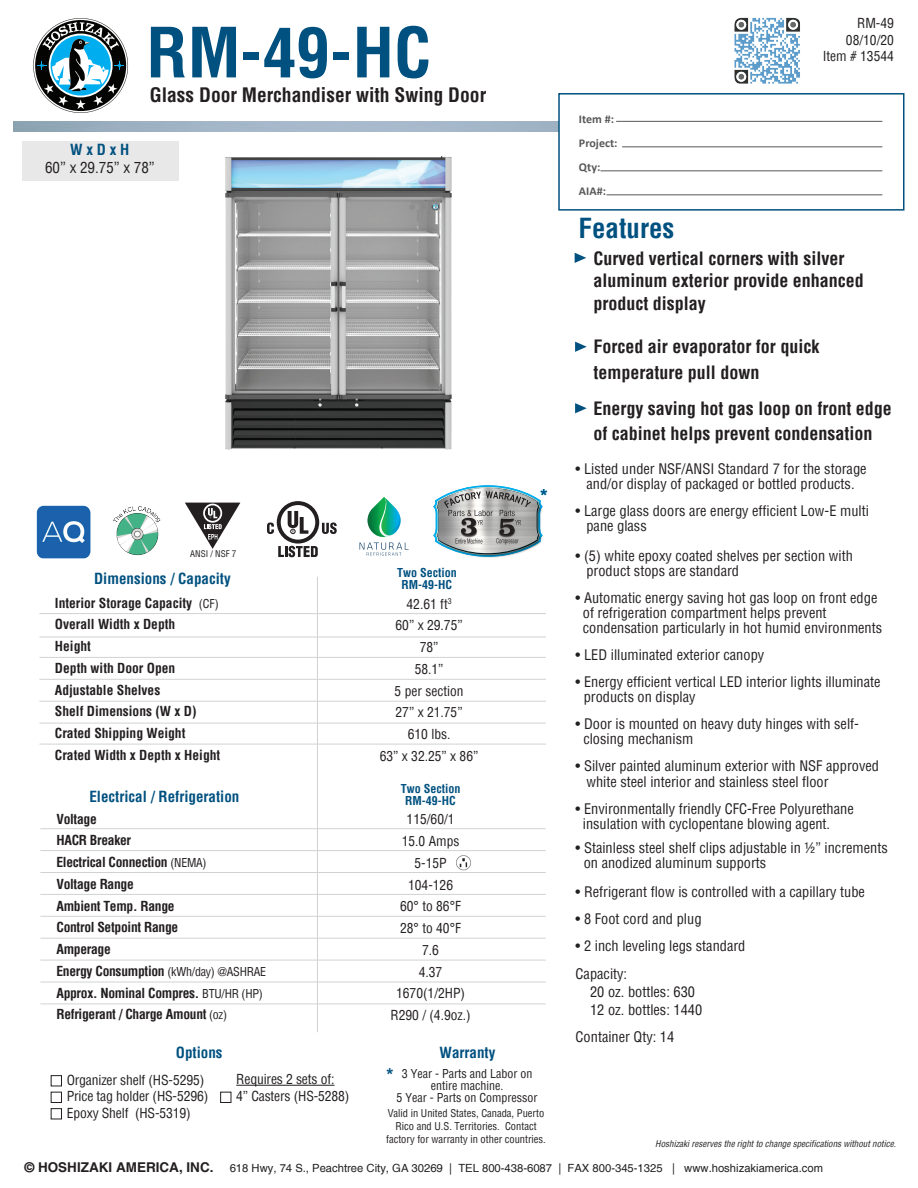
<style>
.page{position:relative;width:918px;height:1188px;background:#fff}
.page>*{position:absolute;margin:0;border:0;box-sizing:border-box;transform-origin:0 0}
.t1{font:700 condensed 67.5px "Helvetica";color:#015180}
.t2{font:700 condensed 27px "Helvetica";color:#015180}
.t3{font:700 condensed 19.5px "Helvetica";color:#231f20}
.t4{font:700 condensed 18px/22.5px "Helvetica";color:#231f20}
.t5{font:700 18px "Arial";color:#015180}
.t6{font:700 18px "Arial";color:#00aeef}
.t7{font:700 condensed 15px "Helvetica";color:#015180}
.t8{font:condensed 15px "Helvetica";color:#231f20}
.t9{font:condensed 14.25px/15px "Helvetica";color:#231f20}
.t10{font:condensed 13.5px/21.8px "Helvetica";color:#231f20;text-align:center}
.t11{font:700 condensed 13.5px/21.8px "Helvetica";letter-spacing:-.02em;color:#231f20}
.t12{font:700 condensed 13.5px/21.8px "Helvetica";color:#231f20}
.t13{font:condensed 12px/12px "Helvetica";color:#231f20;text-align:center}
.t14{font:700 condensed 12px "Helvetica";color:#015180}
.t15{font:700 12px/24px "Calibri";color:#57585a}
.t16{font:11.25px "Helvetica";color:#231f20}
.t17{font:condensed 10.5px/12.6px "Helvetica";color:#231f20;text-align:center}
.t18{font:italic condensed 9px "Helvetica";color:#231f20}
.t19{font:condensed 9px "Helvetica";color:#231f20}
.s1{font-weight:400;font-size:12px}
.s2{font-weight:700;font-size:13.5px}
</style>
<div class="page">
<div style="left:558px;top:93px;width:346px;height:118px;background:#fff;border:2px solid #015180"></div>
<svg style="left:33px;top:18px;width:95px;height:95px"></svg>
<hr style="left:616px;top:121px;width:266px;height:1px;background:#57585a">
<hr style="left:622px;top:146px;width:260px;height:1px;background:#57585a">
<hr style="left:600px;top:170px;width:282px;height:1px;background:#57585a">
<hr style="left:607px;top:194px;width:275px;height:1px;background:#57585a">
<div style="left:23px;top:141px;width:156px;height:40px;background:#e8e8e9"></div>
<hr style="left:317px;top:577px;width:1px;height:455px;background:#d1d2d4">
<img style="left:456px;top:855px;width:15px;height:15px">
<img style="left:225px;top:156px;width:227px;height:294px">
<div style="left:51px;top:1092px;width:11px;height:11px;border:1px solid #231f20"></div>
<div style="left:51px;top:1075px;width:11px;height:11px;border:1px solid #231f20"></div>
<div style="left:51px;top:1108px;width:11px;height:11px;border:1px solid #231f20"></div>
<div style="left:220px;top:1092px;width:11px;height:11px;border:1px solid #231f20"></div>
<hr style="left:236px;top:1085px;width:98px;height:1px;background:#231f20">
<hr style="left:40px;top:960px;width:506px;height:1px;background:#d1d2d4">
<hr style="left:40px;top:938px;width:506px;height:1px;background:#d1d2d4">
<hr style="left:40px;top:916px;width:506px;height:1px;background:#d1d2d4">
<hr style="left:40px;top:894px;width:506px;height:1px;background:#d1d2d4">
<hr style="left:40px;top:872px;width:506px;height:1px;background:#d1d2d4">
<hr style="left:40px;top:850px;width:506px;height:1px;background:#d1d2d4">
<hr style="left:40px;top:828px;width:506px;height:1px;background:#d1d2d4">
<hr style="left:40px;top:982px;width:506px;height:1px;background:#d1d2d4">
<hr style="left:40px;top:1004px;width:506px;height:1px;background:#d1d2d4">
<hr style="left:39px;top:613px;width:507px;height:1px;background:#d1d2d4">
<hr style="left:39px;top:637px;width:507px;height:1px;background:#d1d2d4">
<hr style="left:39px;top:657px;width:507px;height:1px;background:#d1d2d4">
<hr style="left:39px;top:679px;width:507px;height:1px;background:#d1d2d4">
<hr style="left:39px;top:701px;width:507px;height:1px;background:#d1d2d4">
<hr style="left:39px;top:723px;width:507px;height:1px;background:#d1d2d4">
<hr style="left:39px;top:744px;width:507px;height:1px;background:#d1d2d4">
<img style="left:734px;top:17px;width:66px;height:67px">
<svg style="left:575px;top:253px;width:11px;height:10px"></svg>
<svg style="left:575px;top:342px;width:12px;height:10px"></svg>
<svg style="left:575px;top:403px;width:12px;height:10px"></svg>
<img style="left:433px;top:485px;width:110px;height:72px">
<img style="left:113px;top:506px;width:48px;height:50px">
<svg style="left:267px;top:501px;width:70px;height:56px"></svg>
<svg style="left:185px;top:503px;width:55px;height:46px"></svg>
<svg style="left:360px;top:497px;width:49px;height:59px"></svg>
<img style="left:36px;top:505px;width:54px;height:54px">
<h1 class="t1" style="left:146px;top:8px;width:286px">RM-49-HC</h1>
<h3 class="t3" style="left:150px;top:82px;width:338px">Glass Door Merchandiser with Swing Door</h3>
<p class="t7" style="left:70px;top:140px;width:61px">W x D x H</p>
<p class="t8" style="left:45px;top:158px;width:111px">60” x 29.75” x 78”</p>
<p class="t19" style="left:190px;top:548px;width:48px">ANSI / NSF 7</p>
<p class="t7" style="left:94px;top:569px;width:138px">Dimensions / Capacity</p>
<p class="t12" style="left:55px;top:592px;width:167px">Interior Storage Capacity <span class="s1">(CF)<br></span>Overall Width x Depth<br>Height<br>Depth with Door Open<br>Adjustable Shelves<br>Shelf Dimensions (W x D)<br>Crated Shipping Weight<br>Crated Width x Depth x Height</p>
<p class="t7" style="left:89px;top:786px;width:151px">Electrical / Refrigeration</p>
<p class="t11" style="left:56px;top:808px;width:211px">Voltage<br>HACR Breaker<br>Electrical Connection <span class="s1">(NEMA)<br></span>Voltage Range<br>Ambient Temp. Range<br>Control Setpoint Range<br>Amperage<br>Energy Consumption <span class="s1">(kWh/day) @ASHRAE<br></span>Approx. Nominal Compres. <span class="s1">BTU/HR (HP)<br></span>Refrigerant / Charge Amount <span class="s1">(oz)</span></p>
<p class="t7" style="left:176px;top:1042px;width:48px">Options</p>
<p class="t10" style="left:67px;top:1071px;width:143px;line-height:16.5px;text-align:left">Organizer shelf (HS-5295)<br>Price tag holder (HS-5296)<br>Epoxy Shelf (HS-5319)</p>
<p class="t10" style="left:236px;top:1068px;width:100px">Requires 2 sets of:</p>
<p class="t10" style="left:236px;top:1085px;width:115px">4” Casters (HS-5288)</p>
<p class="t14" style="left:397px;top:565px;width:61px">Two Section</p>
<p class="t14" style="left:402px;top:577px;width:52px">RM-49-HC</p>
<p class="t10" style="left:380px;top:593px;width:100px">42.61 ft<sup>3<br></sup>60” x 29.75”<br>78”<br>58.1”<br>5 per section<br>27” x 21.75”<br>610 lbs.<br>63” x 32.25” x 86”</p>
<p class="t14" style="left:401px;top:781px;width:61px">Two Section</p>
<p class="t14" style="left:405px;top:793px;width:52px">RM-49-HC</p>
<p class="t10" style="left:390px;top:808px;width:82px">115/60/1<br>15.0 Amps<br>5-15P<br>104-126<br>60° to 86°F<br>28° to 40°F<br>7.6<br>4.37<br>1670(1/2HP)<br>R290 / (4.9oz.)</p>
<p class="t6" style="left:541px;top:483px;width:9px">*</p>
<p class="t7" style="left:440px;top:1042px;width:57px">Warranty</p>
<p class="t13" style="left:397px;top:1068px;width:142px">3 Year - Parts and Labor on entire machine.<br>5 Year - Parts on Compressor</p>
<p class="t5" style="left:386px;top:1062px;width:9px">*</p>
<p class="t17" style="left:386px;top:1107px;width:161px">Valid in United States, Canada, Puerto<br>Rico and U.S. Territories. Contact factory for warranty in other countries.</p>
<p class="t10" style="left:846px;top:15px;width:50px;line-height:16.2px;text-align:right">RM-49<br>08/10/20</p>
<p class="t15" style="left:579px;top:107px;width:40px">Item #:<br>Project:<br>Qty:<br>AIA#:</p>
<h2 class="t2" style="left:579px;top:210px;width:97px">Features</h2>
<p class="t10" style="left:823px;top:45px;width:73px">Item # 13544</p>
<p class="t4" style="left:593px;top:247px;width:272px">Curved vertical corners with silver aluminum exterior provide enhanced product display</p>
<p class="t4" style="left:593px;top:334px;width:227px;line-height:25.5px">Forced air evaporator for quick temperature pull down</p>
<p class="t4" style="left:593px;top:395px;width:300px;line-height:25.5px">Energy saving hot gas loop on front edge of cabinet helps prevent condensation</p>
<p class="t9" style="left:576px;top:461px;width:293px;text-align:center">• Listed under NSF/ANSI Standard 7 for the storage and/or display of packaged or bottled products.</p>
<p class="t9" style="left:586px;top:503px;width:284px;text-indent:-11px">• Large glass doors are energy efficient Low-E multi pane glass</p>
<p class="t9" style="left:586px;top:548px;width:268px;text-indent:-11px">• (5) white epoxy coated shelves per section with product stops are standard</p>
<p class="t9" style="left:583px;top:590px;width:301px;text-indent:-7px">• Automatic energy saving hot gas loop on front edge of refrigeration compartment helps prevent condensation particularly in hot humid environments</p>
<p class="t9" style="left:576px;top:647px;width:190px">• LED illuminated exterior canopy</p>
<p class="t9" style="left:584px;top:674px;width:298px;text-indent:-8px">• Energy efficient vertical LED interior lights illuminate products on display</p>
<p class="t9" style="left:583px;top:716px;width:277px;text-indent:-8px">• Door is mounted on heavy duty hinges with self&shy;closing mechanism</p>
<p class="t9" style="left:586px;top:757px;width:294px;line-height:16.5px;text-indent:-11px">• Silver painted aluminum exterior with NSF approved white steel interior and stainless steel floor</p>
<p class="t9" style="left:583px;top:801px;width:272px;text-indent:-7px">• Environmentally friendly CFC-Free Polyurethane insulation with cyclopentane blowing agent.</p>
<p class="t9" style="left:584px;top:840px;width:306px;text-indent:-8px">• Stainless steel shelf clips adjustable in ½” increments on anodized aluminum supports</p>
<p class="t9" style="left:576px;top:884px;width:291px">• Refrigerant flow is controlled with a capillary tube</p>
<p class="t9" style="left:576px;top:911px;width:127px">• 8 Foot cord and plug</p>
<p class="t9" style="left:576px;top:931px;width:171px;line-height:28.5px">• 2 inch leveling legs standard<br>Capacity:</p>
<p class="t9" style="left:590px;top:983px;width:114px;line-height:18px">20 oz. bottles: 630<br>12 oz. bottles: 1440</p>
<p class="t9" style="left:576px;top:1029px;width:100px">Container Qty: 14</p>
<p class="t18" style="left:655px;top:1138px;width:242px">Hoshizaki reserves the right to change specifications without notice.</p>
<p class="t16" style="left:24px;top:1161px;width:800px"><span class="s2">© HOSHIZAKI AMERICA, INC.</span> 618 Hwy, 74 S., Peachtree City, GA 30269 | TEL 800-438-6087 | FAX 800-345-1325 | www.hoshizakiamerica.com</p>
</div>
